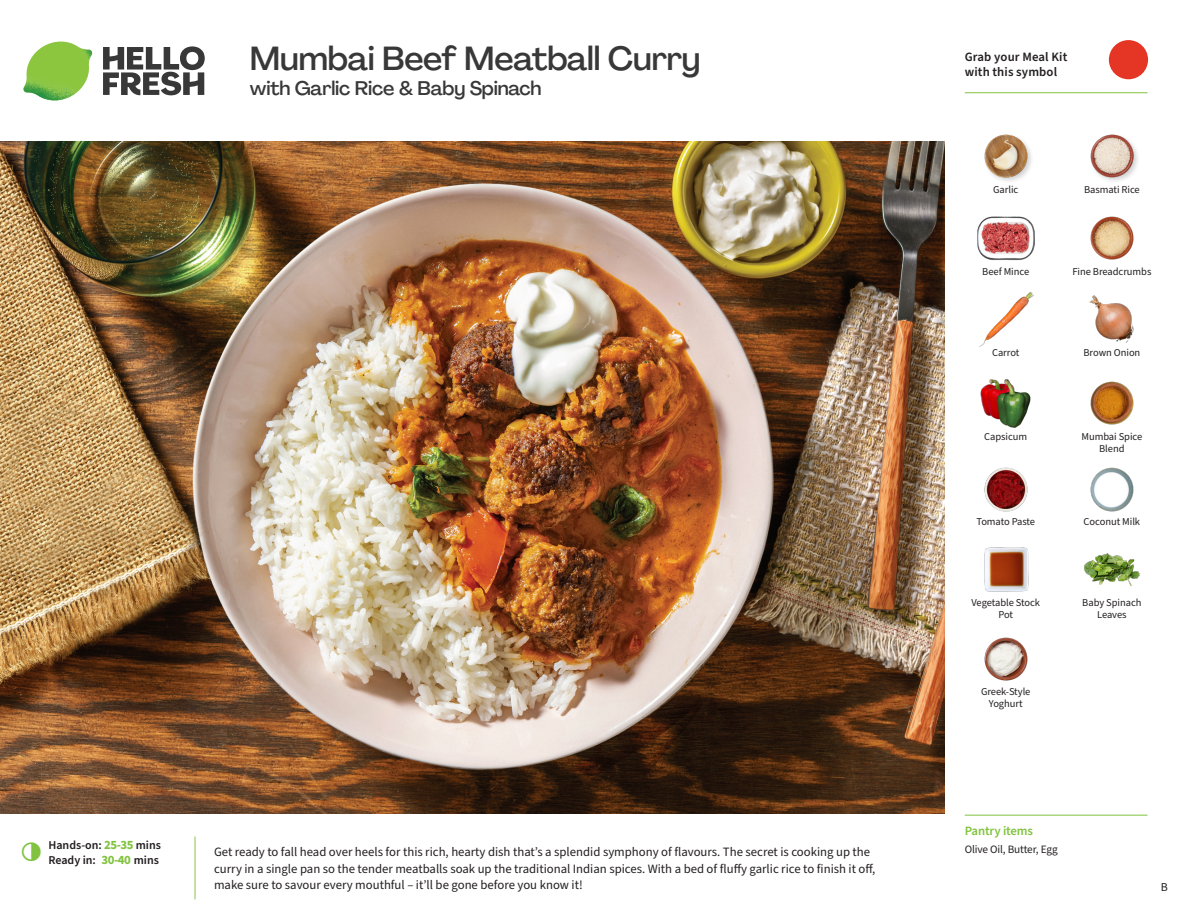
<style>
.page{position:relative;width:1188px;height:918px;background:#fff}
.page>*{position:absolute;margin:0;border:0;box-sizing:border-box;transform-origin:0 0}
._15_Titel_UK{font:500 33px "Agrandir";letter-spacing:-.01em;color:#383839}
._15_Titel_UK-2{font:500 19.5px "Agrandir";letter-spacing:-.01em;color:#383839}
.Step_6_Text_AU{font:12.75px/16.5px "Source Sans Pro";color:#231f20}
.t1{font:600 12.75px/15px "Source Sans Pro";letter-spacing:.01em;color:#231f20}
._04_Headers_Front{font:600 12.75px "Source Sans Pro";letter-spacing:-.01em;color:#81c340}
._04_Intro{font:600 12px "Source Sans Pro";color:#231f20}
.t2{font:12px "Source Sans Pro";color:#231f20}
._05_Pantry{font:11.25px "Source Sans Pro";letter-spacing:-.01em;color:#231f20}
._18_FRONT_ingredient{font:10.5px/12px "Source Sans Pro";letter-spacing:-.005em;color:#231f20;text-align:center}
.s1{font-weight:700;font-size:12.75px;color:#81c340}
</style>
<div class="page">
<svg style="left:103px;top:46px;width:102px;height:49px"></svg>
<img style="left:23px;top:42px;width:69px;height:59px">
<img style="left:0;top:142px;width:945px;height:672px">
<img style="left:1089px;top:295px;width:45px;height:48px">
<img style="left:1090px;top:381px;width:44px;height:44px">
<img style="left:980px;top:379px;width:51px;height:49px">
<img style="left:984px;top:467px;width:44px;height:45px">
<img style="left:984px;top:547px;width:45px;height:45px">
<img style="left:984px;top:637px;width:44px;height:44px">
<img style="left:979px;top:291px;width:55px;height:56px">
<img style="left:977px;top:216px;width:57px;height:45px">
<img style="left:1090px;top:216px;width:44px;height:44px">
<img style="left:984px;top:134px;width:48px;height:47px">
<img style="left:1090px;top:134px;width:48px;height:47px">
<img style="left:1090px;top:467px;width:44px;height:45px">
<img style="left:1083px;top:553px;width:58px;height:33px">
<hr style="left:965px;top:815px;width:183px;height:1px;background:#81c340">
<svg style="left:1091px;top:40px;width:58px;height:54px"></svg>
<hr style="left:965px;top:92px;width:183px;height:1px;background:#81c340">
<p class="_04_Intro" style="left:48px;top:837px;width:114px">Hands-on: <span class="s1">25-35</span> mins</p>
<p class="_04_Intro" style="left:48px;top:852px;width:112px">Ready in: <span class="s1">30-40</span> mins</p>
<p class="_15_Titel_UK" style="left:250px;top:38px;width:452px">Mumbai Beef Meatball Curry</p>
<p class="_15_Titel_UK-2" style="left:250px;top:76px;width:293px">with Garlic Rice &amp; Baby Spinach</p>
<p class="t1" style="left:965px;top:50px;width:104px">Grab your Meal Kit with this symbol</p>
<p class="_18_FRONT_ingredient" style="left:993px;top:183px;width:27px">Garlic</p>
<p class="_18_FRONT_ingredient" style="left:1084px;top:183px;width:57px">Basmati Rice</p>
<p class="_18_FRONT_ingredient" style="left:982px;top:266px;width:48px">Beef Mince</p>
<p class="_18_FRONT_ingredient" style="left:1072px;top:266px;width:80px">Fine Breadcrumbs</p>
<p class="_18_FRONT_ingredient" style="left:992px;top:347px;width:29px">Carrot</p>
<p class="_18_FRONT_ingredient" style="left:1083px;top:347px;width:58px">Brown Onion</p>
<p class="_18_FRONT_ingredient" style="left:984px;top:431px;width:44px">Capsicum</p>
<p class="_18_FRONT_ingredient" style="left:1081px;top:431px;width:62px">Mumbai Spice<br>Blend</p>
<p class="_18_FRONT_ingredient" style="left:976px;top:516px;width:60px">Tomato Paste</p>
<p class="_18_FRONT_ingredient" style="left:1084px;top:516px;width:58px">Coconut Milk</p>
<p class="_18_FRONT_ingredient" style="left:971px;top:597px;width:70px">Vegetable Stock<br>Pot</p>
<p class="_18_FRONT_ingredient" style="left:981px;top:686px;width:51px">Greek-Style<br>Yoghurt</p>
<p class="_18_FRONT_ingredient" style="left:1082px;top:597px;width:61px">Baby Spinach<br>Leaves</p>
<p class="_04_Headers_Front" style="left:965px;top:822px;width:70px">Pantry items</p>
<p class="Step_6_Text_AU" style="left:214px;top:844px;width:663px">Get ready to fall head over heels for this rich, hearty dish that’s a splendid symphony of flavours. The secret is cooking up the curry in a single pan so the tender meatballs soak up the traditional Indian spices. With a bed of fluffy garlic rice to finish it off, make sure to savour every mouthful – it’ll be gone before you know it!</p>
<p class="_05_Pantry" style="left:965px;top:842px;width:95px">Olive Oil, Butter, Egg</p>
<p class="t2" style="left:1161px;top:879px;width:9px">B</p>
</div>
